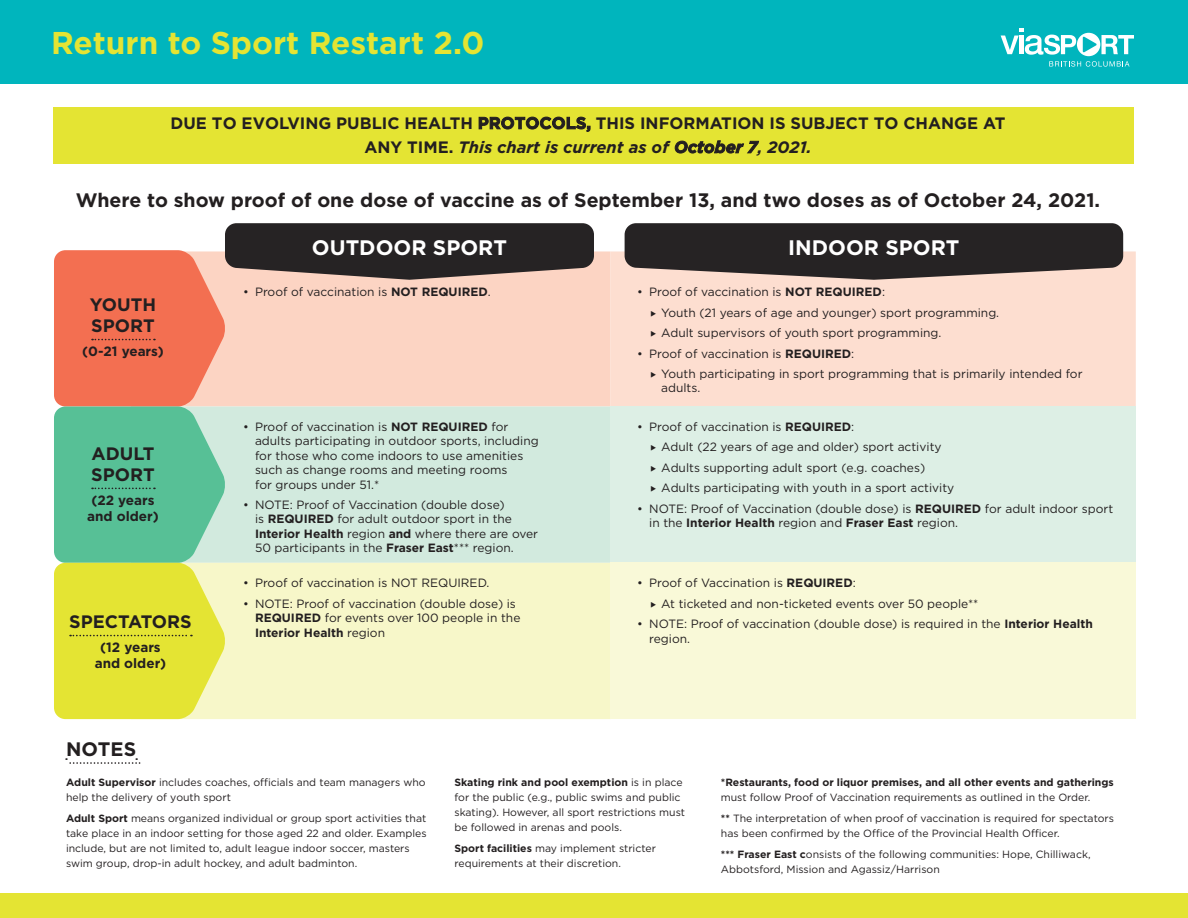
<style>
.page{position:relative;width:1188px;height:918px;background:#fff}
.page>*{position:absolute;margin:0;border:0;box-sizing:border-box;transform-origin:0 0}
.t1{font:700 31.5px "Gotham";color:#e4e433}
.t2{font:700 21px "Gotham";color:#fff}
.t3{font:700 19.5px "Gotham";color:#231f20}
.t4{font:700 18px/21px "Gotham";color:#231f20}
.t5{font:700 16.5px/24px "Gotham";color:#231f20;text-align:center}
.t6{font:700 13.5px/16.2px "Gotham";color:#231f20;text-align:center}
.t7{font:12px/14.4px "Gotham";color:#231f20}
.t8{font:10.5px/15px "Gotham";color:#231f20}
.t9{font:700 10.5px "Gotham";color:#231f20}
.s1{font-style:italic}
.s2{font-weight:700}
</style>
<div class="page">
<div style="left:54px;top:107px;width:1080px;height:56px;background:#e4e433"></div>
<div style="left:226px;top:251px;width:384px;height:155px;background:#fcd4c3"></div>
<div style="left:610px;top:251px;width:526px;height:155px;background:#fdded0"></div>
<div style="left:226px;top:406px;width:384px;height:157px;background:#d2eade"></div>
<div style="left:610px;top:406px;width:526px;height:157px;background:#ddefe5"></div>
<div style="left:226px;top:563px;width:384px;height:156px;background:#f7f7c9"></div>
<div style="left:610px;top:563px;width:526px;height:156px;background:#f9f9d8"></div>
<div style="left:0;top:0;width:1188px;height:84px;background:#00b5bd"></div>
<svg style="left:1001px;top:28px;width:133px;height:39px"></svg>
<div style="left:0;top:893px;width:1188px;height:25px;background:#e4e433"></div>
<svg style="left:66px;top:758px;width:75px;height:6px"></svg>
<div style="left:225px;top:223px;width:369px;height:45px;background:#262324;border-radius:12px"></div>
<div style="left:625px;top:223px;width:498px;height:45px;background:#262324;border-radius:12px"></div>
<svg style="left:54px;top:250px;width:172px;height:469px;background:#beb669"></svg>
<svg style="left:651px;top:311px;width:5px;height:5px"></svg>
<svg style="left:651px;top:331px;width:5px;height:6px"></svg>
<svg style="left:651px;top:372px;width:5px;height:6px"></svg>
<h1 class="t1" style="left:51px;top:22px;width:435px">Return to Sport Restart 2.0</h1>
<h3 class="t5" style="left:171px;top:111px;width:836px">DUE TO EVOLVING PUBLIC HEALTH PROTOCOLS, THIS INFORMATION IS SUBJECT TO CHANGE AT<br>ANY TIME. <span class="s1">This chart is current as of October 7, 2021.</span></h3>
<h3 class="t3" style="left:76px;top:187px;width:1026px">Where to show proof of one dose of vaccine as of September 13, and two doses as of October 24, 2021.</h3>
<h3 class="t4" style="left:90px;top:294px;width:68px">YOUTH<br>SPORT</h3>
<p class="t6" style="left:82px;top:343px;width:83px">(0-21 years)</p>
<h3 class="t4" style="left:91px;top:443px;width:65px">ADULT<br>SPORT</h3>
<p class="t6" style="left:87px;top:492px;width:73px">(22 years and older)</p>
<h3 class="t4" style="left:69px;top:611px;width:124px">SPECTATORS</h3>
<p class="t6" style="left:95px;top:639px;width:73px">(12 years and older)</p>
<h3 class="t3" style="left:66px;top:736px;width:72px">NOTES</h3>
<h2 class="t2" style="left:312px;top:234px;width:197px">OUTDOOR SPORT</h2>
<h2 class="t2" style="left:788px;top:234px;width:173px">INDOOR SPORT</h2>
<p class="t7" style="left:243px;top:285px;width:249px">• Proof of vaccination is <span class="s2">NOT REQUIRED</span>.</p>
<p class="t7" style="left:661px;top:282px;width:340px;line-height:20.4px;text-indent:-24px">• Proof of vaccination is <span class="s2">NOT REQUIRED</span>:<br>Youth (21 years of age and younger) sport programming.<br>Adult supervisors of youth sport programming.</p>
<p class="t7" style="left:661px;top:343px;width:423px;line-height:20.4px;text-indent:-24px">• Proof of vaccination is <span class="s2">REQUIRED</span>:<br>Youth participating in sport programming that is primarily intended for</p>
<p class="t7" style="left:661px;top:381px;width:41px">adults.</p>
<p class="t7" style="left:255px;top:419px;width:285px;text-indent:-12px">• Proof of vaccination is <span class="s2">NOT REQUIRED</span> for adults participating in outdoor sports, including for those who come indoors to use amenities such as change rooms and meeting rooms<br>for groups under 51.*</p>
<p class="t7" style="left:255px;top:497px;width:285px;text-indent:-12px">• NOTE: Proof of Vaccination (double dose)<br>is <span class="s2">REQUIRED</span> for adult outdoor sport in the <span class="s2">Interior Health</span> region <span class="s2">and</span> where there are over 50 participants in the <span class="s2">Fraser East</span>*** region.</p>
<p class="t7" style="left:661px;top:416px;width:295px;line-height:20.4px;text-indent:-24px">• Proof of vaccination is <span class="s2">REQUIRED</span>:<br>Adult (22 years of age and older) sport activity Adults supporting adult sport (e.g. coaches)<br>Adults participating with youth in a sport activity</p>
<p class="t7" style="left:649px;top:501px;width:465px;text-indent:-12px">• NOTE: Proof of Vaccination (double dose) is <span class="s2">REQUIRED</span> for adult indoor sport in the <span class="s2">Interior Health</span> region and <span class="s2">Fraser East</span> region.</p>
<p class="t7" style="left:243px;top:576px;width:248px">• Proof of vaccination is NOT REQUIRED.</p>
<p class="t7" style="left:255px;top:596px;width:267px;text-indent:-12px">• NOTE: Proof of vaccination (double dose) is<br><span class="s2">REQUIRED</span> for events over 100 people in the<br><span class="s2">Interior Health</span> region</p>
<p class="t7" style="left:661px;top:573px;width:319px;line-height:20.4px;text-indent:-24px">• Proof of Vaccination is <span class="s2">REQUIRED</span>:<br>At ticketed and non-ticketed events over 50 people**</p>
<p class="t7" style="left:649px;top:616px;width:445px;text-indent:-12px">• NOTE: Proof of vaccination (double dose) is required in the <span class="s2">Interior Health </span>region.</p>
<p class="t8" style="left:66px;top:775px;width:361px"><span class="s2">Adult Supervisor</span> includes coaches, officials and team managers who help the delivery of youth sport</p>
<p class="t8" style="left:66px;top:811px;width:362px"><span class="s2">Adult Sport</span> means organized individual or group sport activities that take place in an indoor setting for those aged 22 and older. Examples include, but are not limited to, adult league indoor soccer, masters swim group, drop-in adult hockey, and adult badminton.</p>
<p class="t8" style="left:454px;top:775px;width:232px"><span class="s2">Skating rink and pool exemption</span> is in place for the public (e.g., public swims and public skating). However, all sport restrictions must be followed in arenas and pools.</p>
<p class="t8" style="left:454px;top:841px;width:203px"><span class="s2">Sport facilities</span> may implement stricter requirements at their discretion.</p>
<p class="t9" style="left:721px;top:776px;width:394px">*Restaurants, food or liquor premises, and all other events and gatherings</p>
<p class="t8" style="left:721px;top:787px;width:395px;line-height:21px">must follow Proof of Vaccination requirements as outlined in the Order.<br><span class="s2">**</span> The interpretation of when proof of vaccination is required for spectators</p>
<p class="t8" style="left:721px;top:823px;width:371px;line-height:21px">has been confirmed by the Office of the Provincial Health Officer.<br><span class="s2">*** Fraser East c</span>onsists of the following communities: Hope, Chilliwack,</p>
<p class="t8" style="left:721px;top:862px;width:220px">Abbotsford, Mission and Agassiz/Harrison</p>
</div>
